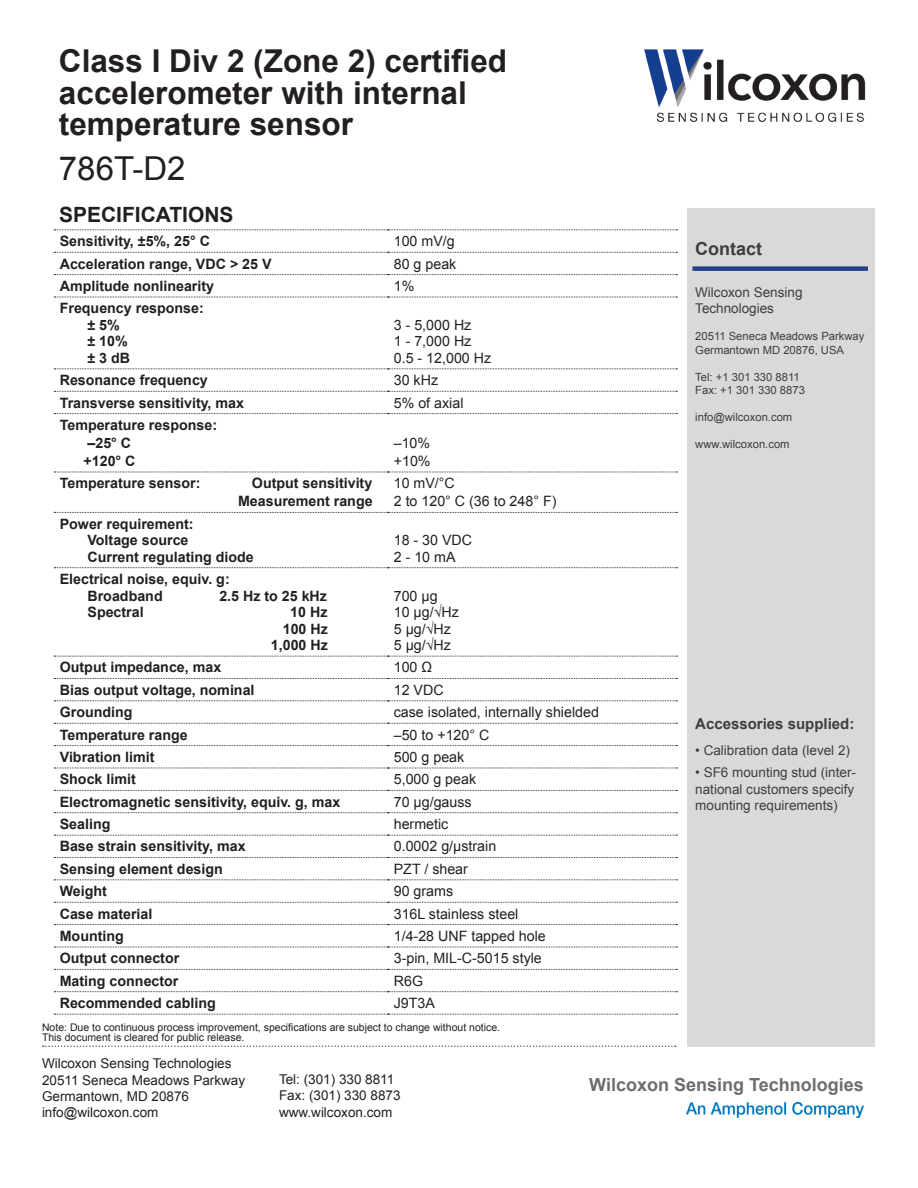
<style>
.page{position:relative;width:918px;height:1188px;background:#fff}
.page>*{position:absolute;margin:0;border:0;box-sizing:border-box;transform-origin:0 0}
.t1{font:33px "Arial";color:#231f20}
.t2{font:700 31.5px/31.5px "Arial";color:#231f20}
.t3{font:700 21px "Arial";color:#231f20}
.t4{font:700 18px "Arial";color:#6c6d70}
.t5{font:700 18px "Arial";color:#3e3e3f}
.t6{font:700 15px "Arial";color:#3e3e3f}
.t7{font:700 14.25px "Arial";color:#231f20}
.t8{font:14.25px "Arial";color:#231f20}
.t9{font:13.5px "Arial";color:#231f20}
.t10{font:13.5px/16.2px "Arial";color:#3e3e3f}
.t11{font:11.25px "Arial";color:#3e3e3f}
.t12{font:10.5px "Arial";color:#231f20}
</style>
<div class="page">
<div style="left:687px;top:208px;width:187px;height:839px;background:#d9d9d9"></div>
<div style="left:692px;top:266px;width:176px;height:5px;background:#253f8e"></div>
<img style="left:687px;top:1102px;width:177px;height:16px">
<svg style="left:54px;top:230px;width:623px;height:1px"></svg>
<svg style="left:54px;top:252px;width:623px;height:1px"></svg>
<svg style="left:54px;top:274px;width:623px;height:1px"></svg>
<svg style="left:54px;top:297px;width:623px;height:1px"></svg>
<svg style="left:54px;top:368px;width:623px;height:1px"></svg>
<svg style="left:54px;top:391px;width:623px;height:1px"></svg>
<svg style="left:54px;top:413px;width:623px;height:1px"></svg>
<svg style="left:54px;top:472px;width:623px;height:1px"></svg>
<svg style="left:54px;top:512px;width:623px;height:1px"></svg>
<svg style="left:54px;top:567px;width:623px;height:1px"></svg>
<svg style="left:54px;top:656px;width:623px;height:1px"></svg>
<svg style="left:54px;top:678px;width:623px;height:1px"></svg>
<svg style="left:54px;top:700px;width:623px;height:1px"></svg>
<svg style="left:54px;top:723px;width:623px;height:1px"></svg>
<svg style="left:54px;top:745px;width:623px;height:1px"></svg>
<svg style="left:54px;top:768px;width:623px;height:1px"></svg>
<svg style="left:54px;top:790px;width:623px;height:1px"></svg>
<svg style="left:54px;top:812px;width:623px;height:1px"></svg>
<svg style="left:54px;top:835px;width:623px;height:1px"></svg>
<svg style="left:54px;top:857px;width:623px;height:1px"></svg>
<svg style="left:54px;top:879px;width:623px;height:1px"></svg>
<svg style="left:54px;top:902px;width:623px;height:1px"></svg>
<svg style="left:54px;top:924px;width:623px;height:1px"></svg>
<svg style="left:54px;top:947px;width:623px;height:1px"></svg>
<svg style="left:54px;top:969px;width:623px;height:1px"></svg>
<svg style="left:54px;top:991px;width:623px;height:1px"></svg>
<svg style="left:54px;top:1014px;width:623px;height:1px"></svg>
<img style="left:644px;top:49px;width:222px;height:73px">
<svg style="left:43px;top:1046px;width:633px;height:1px"></svg>
<p class="t2" style="left:59px;top:47px;width:450px">Class I Div 2 (Zone 2) certified accelerometer with internal temperature sensor</p>
<p class="t1" style="left:59px;top:146px;width:128px">786T-D2</p>
<p class="t3" style="left:59px;top:201px;width:176px">SPECIFICATIONS</p>
<p class="t7" style="left:60px;top:232px;width:152px">Sensitivity, ±5%, 25° C</p>
<p class="t8" style="left:394px;top:232px;width:62px">100 mV/g</p>
<p class="t7" style="left:60px;top:254px;width:213px">Acceleration range, VDC &gt; 25 V</p>
<p class="t8" style="left:394px;top:254px;width:64px">80 g peak</p>
<p class="t7" style="left:60px;top:276px;width:156px">Amplitude nonlinearity</p>
<p class="t8" style="left:394px;top:277px;width:22px">1%</p>
<p class="t7" style="left:60px;top:299px;width:146px">Frequency response:</p>
<p class="t7" style="left:88px;top:315px;width:34px">± 5%</p>
<p class="t7" style="left:88px;top:332px;width:42px">± 10%</p>
<p class="t7" style="left:88px;top:348px;width:44px">± 3 dB</p>
<p class="t8" style="left:394px;top:316px;width:79px">3 - 5,000 Hz</p>
<p class="t8" style="left:394px;top:332px;width:79px">1 - 7,000 Hz</p>
<p class="t8" style="left:394px;top:349px;width:99px">0.5 - 12,000 Hz</p>
<p class="t7" style="left:60px;top:371px;width:150px">Resonance frequency</p>
<p class="t8" style="left:394px;top:371px;width:46px">30 kHz</p>
<p class="t7" style="left:60px;top:393px;width:186px">Transverse sensitivity, max</p>
<p class="t8" style="left:394px;top:393px;width:71px">5% of axial</p>
<p class="t7" style="left:60px;top:415px;width:159px">Temperature response:</p>
<p class="t7" style="left:88px;top:433px;width:45px">–25° C</p>
<p class="t7" style="left:84px;top:451px;width:54px">+120° C</p>
<p class="t8" style="left:394px;top:434px;width:38px">–10%</p>
<p class="t8" style="left:394px;top:452px;width:38px">+10%</p>
<p class="t7" style="left:60px;top:474px;width:142px">Temperature sensor:</p>
<p class="t7" style="left:252px;top:474px;width:122px">Output sensitivity</p>
<p class="t7" style="left:238px;top:492px;width:136px">Measurement range</p>
<p class="t7" style="left:60px;top:514px;width:135px">Power requirement:</p>
<p class="t7" style="left:88px;top:531px;width:103px">Voltage source</p>
<p class="t7" style="left:88px;top:547px;width:168px">Current regulating diode</p>
<p class="t7" style="left:60px;top:570px;width:172px">Electrical noise, equiv. g:</p>
<p class="t7" style="left:88px;top:586px;width:77px">Broadband</p>
<p class="t7" style="left:219px;top:586px;width:109px">2.5 Hz to 25 kHz</p>
<p class="t7" style="left:88px;top:603px;width:58px">Spectral</p>
<p class="t7" style="left:290px;top:603px;width:39px">10 Hz</p>
<p class="t7" style="left:283px;top:619px;width:47px">100 Hz</p>
<p class="t7" style="left:271px;top:636px;width:59px">1,000 Hz</p>
<p class="t8" style="left:394px;top:474px;width:63px">10 mV/°C</p>
<p class="t8" style="left:394px;top:492px;width:164px">2 to 120° C (36 to 248° F)</p>
<p class="t8" style="left:394px;top:531px;width:80px">18 - 30 VDC</p>
<p class="t8" style="left:394px;top:547px;width:63px">2 - 10 mA</p>
<p class="t8" style="left:394px;top:586px;width:45px">700 µg</p>
<p class="t8" style="left:394px;top:603px;width:67px">10 µg/√Hz</p>
<p class="t8" style="left:394px;top:619px;width:59px">5 µg/√Hz</p>
<p class="t8" style="left:394px;top:636px;width:59px">5 µg/√Hz</p>
<p class="t7" style="left:60px;top:658px;width:163px">Output impedance, max</p>
<p class="t8" style="left:394px;top:658px;width:40px">100 Ω</p>
<p class="t7" style="left:60px;top:680px;width:196px">Bias output voltage, nominal</p>
<p class="t8" style="left:394px;top:681px;width:51px">12 VDC</p>
<p class="t7" style="left:60px;top:703px;width:74px">Grounding</p>
<p class="t8" style="left:394px;top:703px;width:207px">case isolated, internally shielded</p>
<p class="t7" style="left:60px;top:725px;width:130px">Temperature range</p>
<p class="t8" style="left:394px;top:725px;width:97px">–50 to +120° C</p>
<p class="t7" style="left:60px;top:747px;width:96px">Vibration limit</p>
<p class="t8" style="left:394px;top:748px;width:72px">500 g peak</p>
<p class="t7" style="left:60px;top:770px;width:78px">Shock limit</p>
<p class="t8" style="left:394px;top:770px;width:84px">5,000 g peak</p>
<p class="t7" style="left:60px;top:792px;width:282px">Electromagnetic sensitivity, equiv. g, max</p>
<p class="t8" style="left:394px;top:792px;width:79px">70 µg/gauss</p>
<p class="t7" style="left:60px;top:815px;width:52px">Sealing</p>
<p class="t8" style="left:394px;top:815px;width:56px">hermetic</p>
<p class="t7" style="left:60px;top:837px;width:187px">Base strain sensitivity, max</p>
<p class="t8" style="left:394px;top:837px;width:104px">0.0002 g/μstrain</p>
<p class="t7" style="left:60px;top:859px;width:165px">Sensing element design</p>
<p class="t8" style="left:394px;top:860px;width:76px">PZT / shear</p>
<p class="t7" style="left:60px;top:882px;width:49px">Weight</p>
<p class="t8" style="left:394px;top:882px;width:61px">90 grams</p>
<p class="t7" style="left:60px;top:904px;width:94px">Case material</p>
<p class="t8" style="left:394px;top:904px;width:126px">316L stainless steel</p>
<p class="t7" style="left:60px;top:926px;width:66px">Mounting</p>
<p class="t8" style="left:394px;top:927px;width:154px">1/4-28 UNF tapped hole</p>
<p class="t7" style="left:60px;top:949px;width:121px">Output connector</p>
<p class="t8" style="left:394px;top:949px;width:150px">3-pin, MIL-C-5015 style</p>
<p class="t7" style="left:60px;top:971px;width:120px">Mating connector</p>
<p class="t8" style="left:394px;top:971px;width:31px">R6G</p>
<p class="t7" style="left:60px;top:994px;width:157px">Recommended cabling</p>
<p class="t8" style="left:394px;top:994px;width:43px">J9T3A</p>
<p class="t12" style="left:42px;top:1020px;width:460px">Note: Due to continuous process improvement, specifications are subject to change without notice.</p>
<p class="t12" style="left:42px;top:1030px;width:204px">This document is cleared for public release.</p>
<p class="t5" style="left:695px;top:236px;width:68px">Contact</p>
<p class="t10" style="left:695px;top:285px;width:109px">Wilcoxon Sensing<br>Technologies</p>
<p class="t11" style="left:695px;top:329px;width:171px">20511 Seneca Meadows Parkway</p>
<p class="t11" style="left:695px;top:343px;width:150px">Germantown MD 20876, USA</p>
<p class="t11" style="left:695px;top:370px;width:106px">Tel: +1 301 330 8811</p>
<p class="t11" style="left:695px;top:383px;width:111px">Fax: +1 301 330 8873</p>
<p class="t11" style="left:695px;top:410px;width:99px">info@wilcoxon.com</p>
<p class="t11" style="left:695px;top:437px;width:96px">www.wilcoxon.com</p>
<p class="t6" style="left:695px;top:713px;width:161px">Accessories supplied:</p>
<p class="t10" style="left:695px;top:743px;width:156px">• Calibration data (level 2)</p>
<p class="t10" style="left:695px;top:765px;width:162px">• SF6 mounting stud (inter&shy;national customers specify mounting requirements)</p>
<p class="t9" style="left:42px;top:1055px;width:191px">Wilcoxon Sensing Technologies</p>
<p class="t9" style="left:42px;top:1071px;width:205px">20511 Seneca Meadows Parkway</p>
<p class="t9" style="left:42px;top:1087px;width:149px">Germantown, MD 20876</p>
<p class="t9" style="left:42px;top:1103px;width:118px">info@wilcoxon.com</p>
<p class="t9" style="left:279px;top:1071px;width:117px">Tel: (301) 330 8811</p>
<p class="t9" style="left:279px;top:1087px;width:123px">Fax: (301) 330 8873</p>
<p class="t9" style="left:279px;top:1103px;width:115px">www.wilcoxon.com</p>
<p class="t4" style="left:589px;top:1073px;width:276px">Wilcoxon Sensing Technologies</p>
</div>
